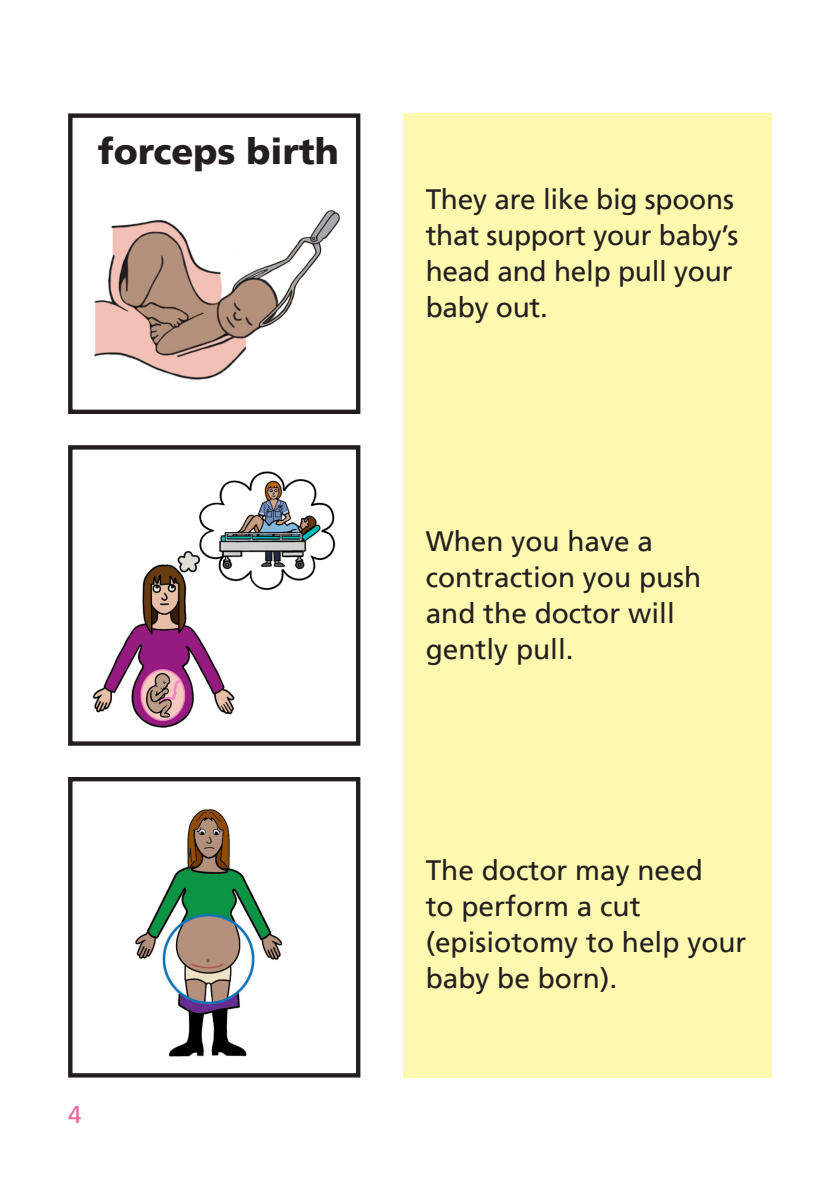
<style>
.page{position:relative;width:840px;height:1191px;background:#fff}
.page>*{position:absolute;margin:0;border:0;box-sizing:border-box;transform-origin:0 0}
.Body_Text{font:900 36px "Frutiger LT";color:#231f20}
.Body_Text-2{font:28px/36px "Frutiger LT";color:#231f20}
.t1{font:24px "Frutiger LT";color:#f0639c}
</style>
<div class="page">
<div style="left:68px;top:445px;width:292px;height:301px;border:4px solid #231f20"></div>
<div style="left:403px;top:113px;width:368px;height:964px;background:#fff9b0"></div>
<div style="left:68px;top:113px;width:292px;height:301px;border:4px solid #231f20"></div>
<div style="left:68px;top:777px;width:292px;height:300px;border:4px solid #231f20"></div>
<img style="left:94px;top:210px;width:246px;height:171px">
<img style="left:92px;top:471px;width:244px;height:257px">
<img style="left:135px;top:809px;width:148px;height:248px">
<p class="Body_Text" style="left:98px;top:130px;width:242px">forceps birth</p>
<p class="t1" style="left:68px;top:1101px;width:15px">4</p>
<p class="Body_Text-2" style="left:425px;top:182px;width:314px">They are like big spoons that support your baby’s head and help pull your baby out.</p>
<p class="Body_Text-2" style="left:425px;top:523px;width:277px">When you have a contraction you push and the doctor will gently pull.</p>
<p class="Body_Text-2" style="left:425px;top:852px;width:322px">The doctor may need<br>to perform a cut (episiotomy to help your baby be born).</p>
</div>
